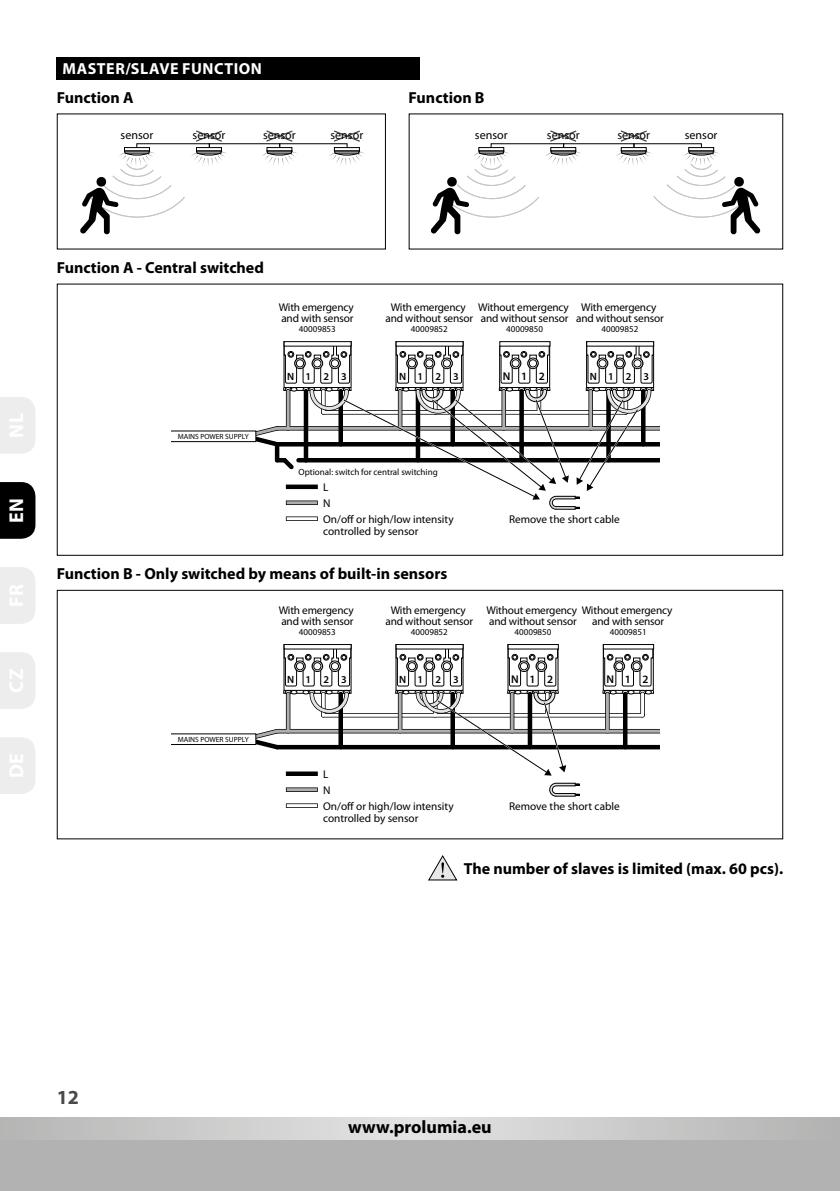
<style>
.page{position:relative;width:840px;height:1191px;background:#fff}
.page>*{position:absolute;margin:0;border:0;box-sizing:border-box;transform-origin:0 0}
.t1{font:700 20px "Myriad Pro";color:#4a4a49}
.t2{font:700 20px "Myriad Pro";color:#fff}
.t3{font:700 18px "Myriad Pro";color:#000}
.t4{font:700 16px "Myriad Pro";color:#000}
.t5{font:700 16px "Myriad Pro";letter-spacing:.035em;color:#fff}
.t6{font:12px "Myriad Pro";color:#000}
.t7{font:11.2px/10.4px "Myriad Pro";letter-spacing:-.015em;color:#000}
.t8{font:600 11.2px "Myriad Pro";letter-spacing:.995em;color:#000}
.t9{font:600 10.4px "Myriad Pro";letter-spacing:1.145em;color:#000}
.t10{font:9px "Myriad Pro";color:#000}
.t11{font:7.6px "Myriad Pro";color:#000}
</style>
<div class="page">
<div style="left:0;top:1140px;width:839px;height:51px;background:#b3b2b2"></div>
<svg style="left:0;top:1117px;width:839px;height:23px;background:#cbcbcb"></svg>
<div style="left:57px;top:57px;width:363px;height:22px;background:#000"></div>
<svg style="left:196px;top:130px;width:26px;height:12px"></svg>
<svg style="left:266px;top:130px;width:27px;height:12px"></svg>
<svg style="left:333px;top:130px;width:27px;height:12px"></svg>
<div style="left:124px;top:147px;width:26px;height:4px;border:1px solid #000"></div>
<div style="left:124px;top:150px;width:26px;height:3px;border:1px solid #000"></div>
<div style="left:196px;top:147px;width:26px;height:4px;border:1px solid #000"></div>
<div style="left:196px;top:150px;width:26px;height:3px;border:1px solid #000"></div>
<div style="left:266px;top:147px;width:26px;height:4px;border:1px solid #000"></div>
<div style="left:266px;top:150px;width:26px;height:3px;border:1px solid #000"></div>
<svg style="left:262px;top:151px;width:35px;height:14px"></svg>
<div style="left:334px;top:147px;width:25px;height:4px;border:1px solid #000"></div>
<div style="left:334px;top:150px;width:25px;height:3px;border:1px solid #000"></div>
<svg style="left:329px;top:151px;width:36px;height:14px"></svg>
<svg style="left:80px;top:151px;width:147px;height:83px"></svg>
<svg style="left:550px;top:130px;width:27px;height:12px"></svg>
<svg style="left:620px;top:130px;width:27px;height:12px"></svg>
<div style="left:478px;top:147px;width:26px;height:4px;border:1px solid #000"></div>
<div style="left:478px;top:150px;width:26px;height:3px;border:1px solid #000"></div>
<div style="left:550px;top:147px;width:26px;height:4px;border:1px solid #000"></div>
<div style="left:550px;top:150px;width:26px;height:3px;border:1px solid #000"></div>
<div style="left:620px;top:147px;width:26px;height:4px;border:1px solid #000"></div>
<div style="left:620px;top:150px;width:26px;height:3px;border:1px solid #000"></div>
<div style="left:688px;top:147px;width:25px;height:4px;border:1px solid #000"></div>
<div style="left:688px;top:150px;width:25px;height:3px;border:1px solid #000"></div>
<svg style="left:430px;top:151px;width:151px;height:83px"></svg>
<svg style="left:616px;top:151px;width:143px;height:83px"></svg>
<svg style="left:428px;top:855px;width:29px;height:25px"></svg>
<div style="left:57px;top:283px;width:725px;height:273px;border:1px solid #000"></div>
<div style="left:57px;top:590px;width:725px;height:249px;border:1px solid #000"></div>
<hr style="left:306px;top:458px;width:353px;height:4px;background:#000">
<hr style="left:277px;top:426px;width:382px;height:4px;background:#2d2d2d">
<hr style="left:277px;top:427px;width:382px;height:3px;background:#aeaeae">
<hr style="left:277px;top:442px;width:382px;height:4px;background:#000">
<div style="left:167px;top:430px;width:89px;height:12px;border:1px solid #000"></div>
<div style="left:165px;top:420px;width:6px;height:32px;background:#fff"></div>
<svg style="left:239px;top:341px;width:414px;height:169px"></svg>
<svg style="left:286px;top:484px;width:31px;height:5px"></svg>
<svg style="left:286px;top:500px;width:31px;height:5px"></svg>
<svg style="left:286px;top:516px;width:31px;height:5px"></svg>
<hr style="left:286px;top:485px;width:31px;height:3px;background:#000">
<hr style="left:286px;top:501px;width:31px;height:3px;background:#aeaeae">
<hr style="left:286px;top:517px;width:31px;height:3px;background:#fff">
<svg style="left:602px;top:649px;width:51px;height:45px"></svg>
<div style="left:602px;top:644px;width:51px;height:5px;border:1px solid #000"></div>
<hr style="left:323px;top:713px;width:319px;height:4px;background:#3e3e3e">
<hr style="left:323px;top:714px;width:319px;height:3px;background:#fff">
<hr style="left:640px;top:694px;width:3px;height:21px;background:#fff">
<hr style="left:286px;top:694px;width:4px;height:37px;background:#727272">
<hr style="left:277px;top:729px;width:382px;height:4px;background:#7e7e7e">
<svg style="left:604px;top:694px;width:5px;height:35px"></svg>
<hr style="left:286px;top:694px;width:3px;height:37px;background:#aeaeae">
<hr style="left:277px;top:729px;width:382px;height:3px;background:#aeaeae">
<hr style="left:605px;top:694px;width:3px;height:37px;background:#aeaeae">
<svg style="left:338px;top:716px;width:5px;height:29px"></svg>
<svg style="left:622px;top:694px;width:5px;height:51px"></svg>
<hr style="left:277px;top:745px;width:382px;height:4px;background:#000">
<hr style="left:339px;top:694px;width:3px;height:53px;background:#000">
<hr style="left:623px;top:694px;width:3px;height:53px;background:#000">
<svg style="left:256px;top:729px;width:26px;height:21px"></svg>
<div style="left:167px;top:733px;width:89px;height:12px;border:1px solid #000"></div>
<div style="left:165px;top:723px;width:6px;height:32px;background:#fff"></div>
<svg style="left:283px;top:644px;width:68px;height:72px"></svg>
<svg style="left:395px;top:644px;width:184px;height:153px"></svg>
<svg style="left:286px;top:771px;width:31px;height:5px"></svg>
<svg style="left:286px;top:787px;width:31px;height:5px"></svg>
<svg style="left:286px;top:803px;width:31px;height:5px"></svg>
<hr style="left:286px;top:772px;width:31px;height:3px;background:#000">
<hr style="left:286px;top:788px;width:31px;height:3px;background:#aeaeae">
<hr style="left:286px;top:804px;width:31px;height:3px;background:#fff">
<div style="left:0;top:397px;width:35px;height:57px;background:#ededed"></div>
<div style="left:0;top:482px;width:35px;height:57px;background:#000"></div>
<div style="left:0;top:652px;width:35px;height:57px;background:#ededed"></div>
<div style="left:0;top:567px;width:35px;height:57px;background:#ededed"></div>
<div style="left:0;top:737px;width:35px;height:57px;background:#ededed"></div>
<h3 class="t5" style="left:63px;top:60px;width:201px">MASTER/SLAVE FUNCTION</h3>
<h3 class="t4" style="left:57px;top:88px;width:78px">Function A</h3>
<h3 class="t4" style="left:408px;top:88px;width:77px">Function B</h3>
<p class="t6" style="left:120px;top:127px;width:34px">sensor</p>
<p class="t6" style="left:192px;top:127px;width:34px">sensor</p>
<p class="t6" style="left:263px;top:127px;width:34px">sensor</p>
<p class="t6" style="left:330px;top:127px;width:34px">sensor</p>
<p class="t6" style="left:474px;top:127px;width:34px">sensor</p>
<p class="t6" style="left:546px;top:127px;width:34px">sensor</p>
<p class="t6" style="left:617px;top:127px;width:34px">sensor</p>
<p class="t6" style="left:684px;top:127px;width:34px">sensor</p>
<h1 class="t2" style="left:5px;top:523px;width:27px;rotate:-90deg">EN</h1>
<h3 class="t4" style="left:57px;top:258px;width:209px">Function A - Central switched</h3>
<p class="t7" style="left:278px;top:302px;width:77px">With emergency and with sensor</p>
<p class="t10" style="left:299px;top:324px;width:38px">40009853</p>
<p class="t7" style="left:385px;top:302px;width:89px;text-align:center">With emergency and without sensor</p>
<p class="t10" style="left:410px;top:324px;width:38px">40009852</p>
<p class="t7" style="left:478px;top:302px;width:92px">Without emergency and without sensor</p>
<p class="t10" style="left:506px;top:324px;width:38px">40009850</p>
<p class="t7" style="left:575px;top:302px;width:89px;text-align:center">With emergency and without sensor</p>
<p class="t10" style="left:601px;top:324px;width:38px">40009852</p>
<p class="t9" style="left:287px;top:370px;width:61px">N123</p>
<p class="t9" style="left:399px;top:370px;width:61px">N123</p>
<p class="t8" style="left:502px;top:370px;width:44px">N12</p>
<p class="t9" style="left:589px;top:370px;width:61px">N123</p>
<p class="t11" style="left:178px;top:432px;width:72px">MAINS POWER SUPPLY</p>
<p class="t10" style="left:298px;top:467px;width:141px">Optional: switch for central switching</p>
<p class="t7" style="left:323px;top:482px;width:7px">L</p>
<p class="t7" style="left:323px;top:498px;width:9px">N</p>
<p class="t7" style="left:323px;top:514px;width:132px">On/off or high/low intensity</p>
<p class="t7" style="left:509px;top:514px;width:112px">Remove the short cable</p>
<p class="t7" style="left:323px;top:526px;width:97px">controlled by sensor</p>
<h3 class="t4" style="left:57px;top:565px;width:392px">Function B - Only switched by means of built-in sensors</h3>
<p class="t7" style="left:278px;top:605px;width:77px">With emergency and with sensor</p>
<p class="t10" style="left:299px;top:627px;width:38px">40009853</p>
<p class="t7" style="left:385px;top:605px;width:89px;text-align:center">With emergency and without sensor</p>
<p class="t10" style="left:410px;top:627px;width:38px">40009852</p>
<p class="t7" style="left:486px;top:605px;width:187px">Without emergency Without emergency and without sensor</p>
<p class="t10" style="left:514px;top:627px;width:38px">40009850</p>
<p class="t7" style="left:592px;top:616px;width:73px">and with sensor</p>
<p class="t10" style="left:609px;top:627px;width:38px">40009851</p>
<p class="t11" style="left:178px;top:735px;width:72px">MAINS POWER SUPPLY</p>
<p class="t9" style="left:287px;top:673px;width:61px">N123</p>
<p class="t9" style="left:399px;top:673px;width:61px">N123</p>
<p class="t8" style="left:511px;top:672px;width:44px">N12</p>
<p class="t8" style="left:606px;top:672px;width:44px">N12</p>
<p class="t7" style="left:323px;top:769px;width:7px">L</p>
<p class="t7" style="left:323px;top:785px;width:9px">N</p>
<p class="t7" style="left:323px;top:801px;width:132px">On/off or high/low intensity</p>
<p class="t7" style="left:509px;top:801px;width:112px">Remove the short cable</p>
<p class="t7" style="left:323px;top:813px;width:97px">controlled by sensor</p>
<h3 class="t4" style="left:463px;top:859px;width:321px">The number of slaves is limited (max. 60 pcs).</h3>
<h1 class="t1" style="left:57px;top:1086px;width:24px">12</h1>
<h2 class="t3" style="left:348px;top:1117px;width:145px">www.prolumia.eu</h2>
</div>
